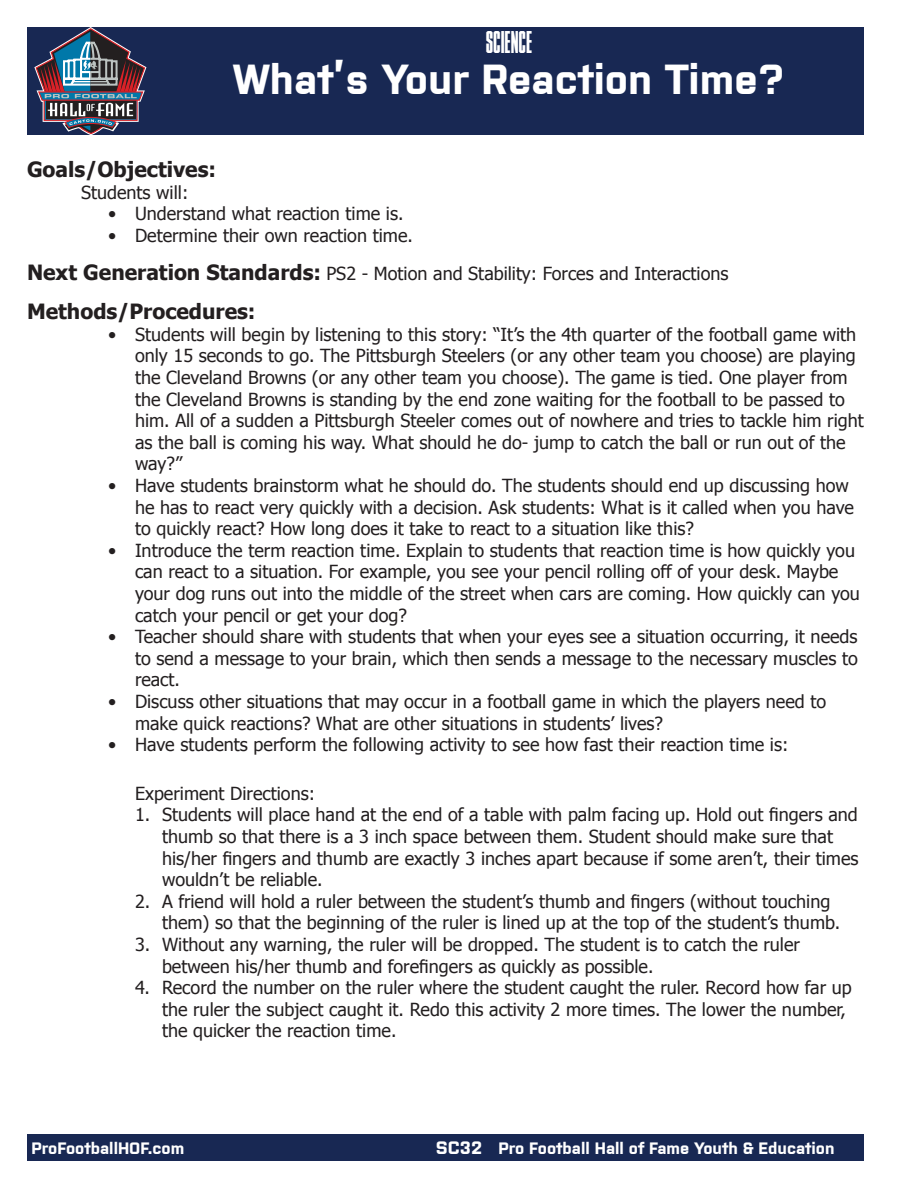
<style>
.page{position:relative;width:918px;height:1188px;background:#fff}
.page>*{position:absolute;margin:0;border:0;box-sizing:border-box;transform-origin:0 0}
.t1{font:700 42px "Purista";color:#fff}
.t2{font:30px "TIMMONSNY";color:#fff}
.t3{font:700 21px "Tahoma";color:#231f20}
.t4{font:18px/21.6px "Tahoma";color:#231f20}
.t5{font:700 16.5px "Purista";color:#fff}
.s1{font-weight:700;font-size:21px}
.s2{font-size:18px}
</style>
<div class="page">
<div style="left:27px;top:1134px;width:837px;height:27px;background:#182853"></div>
<div style="left:27px;top:27px;width:837px;height:108px;background:#182853"></div>
<svg style="left:34px;top:27px;width:113px;height:108px"></svg>
<h2 class="t2" style="left:486px;top:26px;width:48px">SCIEnCE</h2>
<p class="t1" style="left:233px;top:48px;width:553px">What’s Your Reaction Time?</p>
<p class="t3" style="left:27px;top:155px;width:191px">Goals/Objectives:</p>
<p class="t4" style="left:81px;top:180px;width:109px">Students will:</p>
<p class="t4" style="left:108px;top:202px;width:297px">• Understand what reaction time is.</p>
<p class="t4" style="left:108px;top:224px;width:306px">• Determine their own reaction time.</p>
<p class="t4" style="left:27px;top:262px;width:703px"><span class="s1">Next Generation Standards:</span> PS2 - Motion and Stability: Forces and Interactions</p>
<p class="t3" style="left:27px;top:297px;width:230px">Methods/Procedures:</p>
<p class="t4" style="left:135px;top:323px;width:730px;text-indent:-27px">• Students will begin by listening to this story: “It’s the 4th quarter of the football game with only 15 seconds to go. The Pittsburgh Steelers (or any other team you choose) are playing the Cleveland Browns (or any other team you choose). The game is tied. One player from the Cleveland Browns is standing by the end zone waiting for the football to be passed to him. All of a sudden a Pittsburgh Steeler comes out of nowhere and tries to tackle him right as the ball is coming his way. What should he do- jump to catch the ball or run out of the way?”</p>
<p class="t4" style="left:135px;top:474px;width:721px;text-indent:-27px">• Have students brainstorm what he should do. The students should end up discussing how he has to react very quickly with a decision. Ask students: What is it called when you have to quickly react? How long does it take to react to a situation like this?</p>
<p class="t4" style="left:135px;top:539px;width:726px;text-indent:-27px">• Introduce the term reaction time. Explain to students that reaction time is how quickly you can react to a situation. For example, you see your pencil rolling off of your desk. Maybe your dog runs out into the middle of the street when cars are coming. How quickly can you catch your pencil or get your dog?</p>
<p class="t4" style="left:135px;top:625px;width:724px;text-align:justify;text-indent:-27px">• Teacher should share with students that when your eyes see a situation occurring, it needs to send a message to your brain, which then sends a message to the necessary muscles to react.</p>
<p class="t4" style="left:135px;top:690px;width:693px;text-indent:-27px">• Discuss other situations that may occur in a football game in which the players need to make quick reactions? What are other situations in students’ lives?</p>
<p class="t4" style="left:108px;top:733px;width:682px">• Have students perform the following activity to see how fast their reaction time is:</p>
<p class="t4" style="left:135px;top:782px;width:182px">Experiment Directions:</p>
<p class="t4" style="left:162px;top:803px;width:698px;text-indent:-27px">1. Students will place hand at the end of a table with palm facing up. Hold out fingers and thumb so that there is a 3 inch space between them. Student should make sure that his/her fingers and thumb are exactly 3 inches apart because if some aren’t, their times wouldn’t be reliable.</p>
<p class="t4" style="left:162px;top:890px;width:680px;text-indent:-27px">2. A friend will hold a ruler between the student’s thumb and fingers (without touching them) so that the beginning of the ruler is lined up at the top of the student’s thumb.</p>
<p class="t4" style="left:162px;top:933px;width:640px;text-indent:-27px">3. Without any warning, the ruler will be dropped. The student is to catch the ruler between his/her thumb and forefingers as quickly as possible.</p>
<p class="t4" style="left:162px;top:976px;width:691px;text-indent:-27px">4. Record the number on the ruler where the student caught the ruler. Record how far up the ruler the subject caught it. Redo this activity 2 more times. The lower the number, the quicker the reaction time.</p>
<p class="t5" style="left:32px;top:1136px;width:154px">ProFootballHOF.com</p>
<p class="t5" style="left:436px;top:1136px;width:400px"><span class="s2">SC32</span> Pro Football Hall of Fame Youth &amp; Education</p>
</div>
